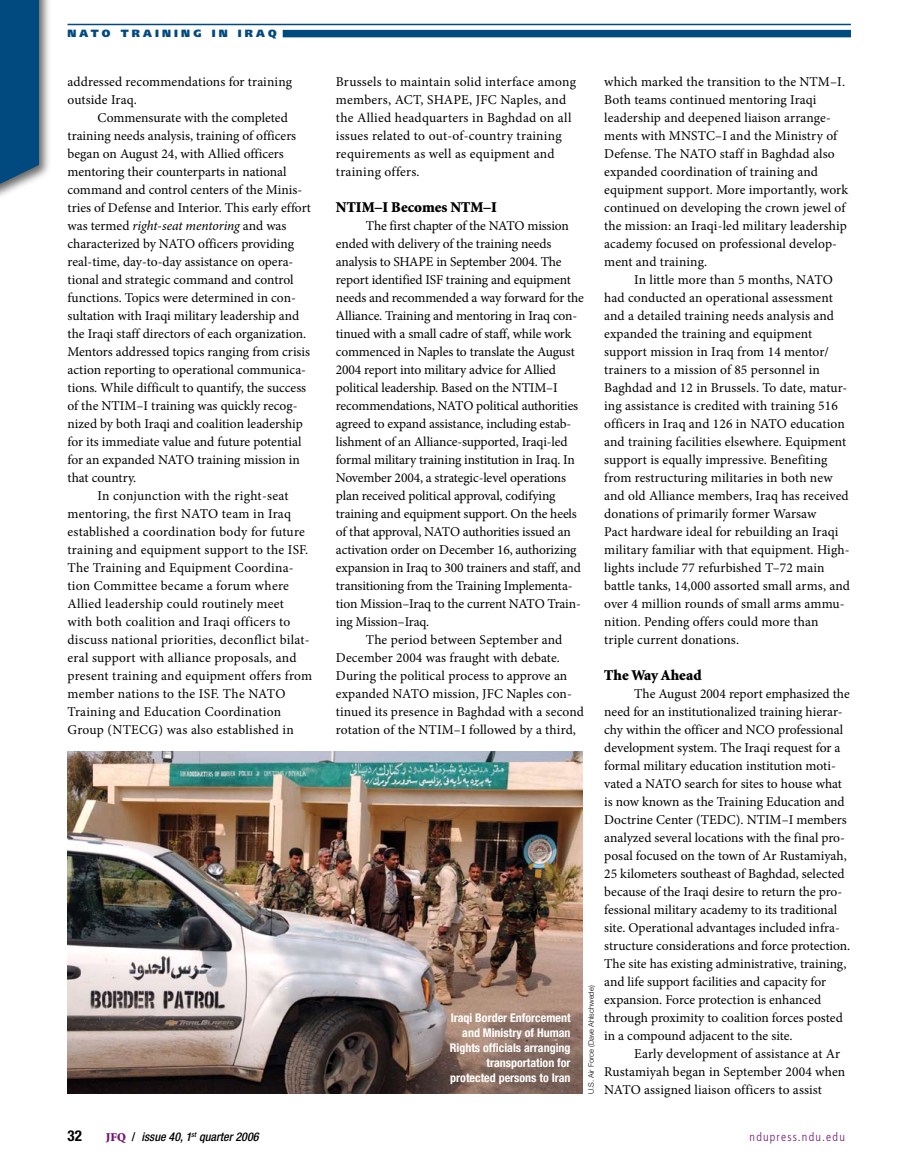
<style>
.page{position:relative;width:905px;height:1175px;background:#fff}
.page>*{position:absolute;margin:0;border:0;box-sizing:border-box;transform-origin:0 0}
.t1{font:900 15px "Minion Std";color:#000}
.t2{font:700 condensed 15px "Helvetica Neue LT Std";color:#000}
.t3{font:13.5px/18px "Minion Pro";color:#000}
.t4{font:13.5px "Minion Pro";letter-spacing:.02em;color:#000}
.t5{font:italic 13.5px "Minion Pro";letter-spacing:-.01em;color:#000}
.t6{font:700 condensed 12px/15px "Helvetica Neue LT Std";color:#fff;text-align:right}
.t7{font:italic 500 condensed 12px "Helvetica Neue LT Std";color:#000}
.t8{font:300 condensed 12px "Frutiger LT Std";letter-spacing:.1em;color:#701471}
.t9{font:900 10.5px "Frutiger LT Std";letter-spacing:.3em;color:#004a80}
.t10{font:300 7.5px "Helvetica Neue LT Std";color:#000}
.s1{font-style:normal}
.s2{font-family:"Minion Std";font-weight:900;font-style:normal;font-stretch:normal;color:#701471}
</style>
<div class="page">
<hr style="left:68px;top:24px;width:782px;height:1px;background:#004a80">
<div style="left:0;top:0;width:52px;height:209px;background:#000;opacity:.6"></div>
<svg style="left:0;top:0;width:39px;height:197px;background:#175989"></svg>
<div style="left:283px;top:30px;width:567px;height:7px;background:#004a80"></div>
<img style="left:68px;top:752px;width:514px;height:341px">
<p class="t9" style="left:68px;top:27px;width:211px">NAT O T RAIN IN G IN IRAQ</p>
<p class="t3" style="left:68px;top:72px;width:226px">addressed recommendations for training outside Iraq.</p>
<p class="t3" style="left:98px;top:108px;width:192px">Commensurate with the completed</p>
<p class="t3" style="left:68px;top:126px;width:230px">training needs analysis, training of officers</p>
<p class="t3" style="left:68px;top:144px;width:218px">began on August 24, with Allied officers</p>
<p class="t3" style="left:68px;top:162px;width:221px">mentoring their counterparts in national</p>
<p class="t3" style="left:68px;top:180px;width:236px">command and control centers of the Minis-</p>
<p class="t3" style="left:68px;top:198px;width:245px">tries of Defense and Interior. This early effort</p>
<p class="t5" style="left:68px;top:216px;width:220px"><span class="s1">was termed</span> right-seat mentoring <span class="s1">and was</span></p>
<p class="t3" style="left:68px;top:234px;width:228px">characterized by NATO officers providing</p>
<p class="t3" style="left:68px;top:252px;width:227px">real-time, day-to-day assistance on opera-</p>
<p class="t3" style="left:68px;top:270px;width:227px">tional and strategic command and control</p>
<p class="t3" style="left:68px;top:288px;width:230px">functions. Topics were determined in con-</p>
<p class="t3" style="left:68px;top:306px;width:233px">sultation with Iraqi military leadership and</p>
<p class="t3" style="left:68px;top:324px;width:240px">the Iraqi staff directors of each organization.</p>
<p class="t3" style="left:68px;top:342px;width:244px">Mentors addressed topics ranging from crisis</p>
<p class="t3" style="left:68px;top:360px;width:240px">action reporting to operational communica-</p>
<p class="t3" style="left:68px;top:378px;width:240px">tions. While difficult to quantify, the success</p>
<p class="t3" style="left:68px;top:396px;width:231px">of the NTIM–I training was quickly recog-</p>
<p class="t3" style="left:68px;top:414px;width:237px">nized by both Iraqi and coalition leadership</p>
<p class="t3" style="left:68px;top:432px;width:235px">for its immediate value and future potential</p>
<p class="t3" style="left:68px;top:450px;width:234px">for an expanded NATO training mission in</p>
<p class="t3" style="left:68px;top:468px;width:70px">that country.</p>
<p class="t4" style="left:98px;top:486px;width:192px">In conjunction with the right-seat</p>
<p class="t3" style="left:68px;top:504px;width:225px">mentoring, the first NATO team in Iraq</p>
<p class="t3" style="left:68px;top:522px;width:239px">established a coordination body for future</p>
<p class="t3" style="left:68px;top:540px;width:242px">training and equipment support to the ISF.</p>
<p class="t3" style="left:68px;top:558px;width:228px">The Training and Equipment Coordina-</p>
<p class="t4" style="left:68px;top:576px;width:223px">tion Committee became a forum where</p>
<p class="t4" style="left:68px;top:594px;width:218px">Allied leadership could routinely meet</p>
<p class="t4" style="left:68px;top:612px;width:224px">with both coalition and Iraqi officers to</p>
<p class="t4" style="left:68px;top:630px;width:244px">discuss national priorities, deconflict bilat-</p>
<p class="t4" style="left:68px;top:648px;width:230px">eral support with alliance proposals, and</p>
<p class="t3" style="left:68px;top:666px;width:246px">present training and equipment offers from</p>
<p class="t3" style="left:68px;top:684px;width:219px">member nations to the ISF. The NATO</p>
<p class="t4" style="left:68px;top:702px;width:215px">Training and Education Coordination</p>
<p class="t4" style="left:68px;top:720px;width:228px">Group (NTECG) was also established in</p>
<p class="t3" style="left:336px;top:72px;width:242px">Brussels to maintain solid interface among members, ACT, SHAPE, JFC Naples, and the Allied headquarters in Baghdad on all issues related to out-of-country training requirements as well as equipment and training offers.</p>
<p class="t1" style="left:336px;top:199px;width:162px">NTIM–I Becomes NTM–I</p>
<p class="t3" style="left:366px;top:216px;width:204px">The first chapter of the NATO mission</p>
<p class="t3" style="left:336px;top:234px;width:217px">ended with delivery of the training needs</p>
<p class="t3" style="left:336px;top:252px;width:227px">analysis to SHAPE in September 2004. The</p>
<p class="t3" style="left:336px;top:270px;width:236px">report identified ISF training and equipment</p>
<p class="t3" style="left:336px;top:288px;width:249px">needs and recommended a way forward for the</p>
<p class="t3" style="left:336px;top:306px;width:243px">Alliance. Training and mentoring in Iraq con-</p>
<p class="t3" style="left:336px;top:324px;width:237px">tinued with a small cadre of staff, while work</p>
<p class="t3" style="left:336px;top:342px;width:240px">commenced in Naples to translate the August</p>
<p class="t3" style="left:336px;top:360px;width:222px">2004 report into military advice for Allied</p>
<p class="t3" style="left:336px;top:378px;width:223px">political leadership. Based on the NTIM–I</p>
<p class="t3" style="left:336px;top:396px;width:244px">recommendations, NATO political authorities</p>
<p class="t3" style="left:336px;top:414px;width:237px">agreed to expand assistance, including estab-</p>
<p class="t3" style="left:336px;top:432px;width:233px">lishment of an Alliance-supported, Iraqi-led</p>
<p class="t3" style="left:336px;top:450px;width:240px">formal military training institution in Iraq. In</p>
<p class="t3" style="left:336px;top:468px;width:232px">November 2004, a strategic-level operations</p>
<p class="t3" style="left:336px;top:486px;width:221px">plan received political approval, codifying</p>
<p class="t3" style="left:336px;top:504px;width:242px">training and equipment support. On the heels</p>
<p class="t3" style="left:336px;top:522px;width:236px">of that approval, NATO authorities issued an</p>
<p class="t3" style="left:336px;top:540px;width:242px">activation order on December 16, authorizing</p>
<p class="t3" style="left:336px;top:558px;width:246px">expansion in Iraq to 300 trainers and staff, and</p>
<p class="t3" style="left:336px;top:576px;width:238px">transitioning from the Training Implementa-</p>
<p class="t3" style="left:336px;top:594px;width:246px">tion Mission–Iraq to the current NATO Train-</p>
<p class="t3" style="left:336px;top:612px;width:95px">ing Mission–Iraq.</p>
<p class="t3" style="left:366px;top:630px;width:198px">The period between September and</p>
<p class="t3" style="left:336px;top:648px;width:226px">December 2004 was fraught with debate.</p>
<p class="t3" style="left:336px;top:666px;width:233px">During the political process to approve an</p>
<p class="t3" style="left:336px;top:684px;width:237px">expanded NATO mission, JFC Naples con-</p>
<p class="t3" style="left:336px;top:702px;width:249px">tinued its presence in Baghdad with a second</p>
<p class="t3" style="left:336px;top:720px;width:241px">rotation of the NTIM–I followed by a third,</p>
<p class="t6" style="left:450px;top:1010px;width:122px">Iraqi Border Enforcement and Ministry of Human<br>Rights officials arranging transportation for protected persons to Iran</p>
<p class="t10" style="left:586px;top:1094px;width:110px;rotate:-90deg">U.S. Air Force (Dave Ahlschwede)</p>
<p class="t3" style="left:604px;top:72px;width:245px">which marked the transition to the NTM–I.<br>Both teams continued mentoring Iraqi leadership and deepened liaison arrange&shy;ments with MNSTC–I and the Ministry of Defense. The NATO staff in Baghdad also expanded coordination of training and equipment support. More importantly, work continued on developing the crown jewel of the mission: an Iraqi-led military leadership academy focused on professional develop&shy;ment and training.</p>
<p class="t3" style="left:604px;top:270px;width:247px;text-indent:30px">In little more than 5 months, NATO had conducted an operational assessment and a detailed training needs analysis and expanded the training and equipment support mission in Iraq from 14 mentor/ trainers to a mission of 85 personnel in Baghdad and 12 in Brussels. To date, matur&shy;ing assistance is credited with training 516 officers in Iraq and 126 in NATO education and training facilities elsewhere. Equipment support is equally impressive. Benefiting from restructuring militaries in both new and old Alliance members, Iraq has received donations of primarily former Warsaw<br>Pact hardware ideal for rebuilding an Iraqi military familiar with that equipment. High&shy;lights include 77 refurbished T–72 main battle tanks, 14,000 assorted small arms, and over 4 million rounds of small arms ammu&shy;nition. Pending offers could more than triple current donations.</p>
<p class="t1" style="left:604px;top:667px;width:99px">The Way Ahead</p>
<p class="t3" style="left:604px;top:684px;width:248px;text-indent:30px">The August 2004 report emphasized the need for an institutionalized training hierar&shy;chy within the officer and NCO professional development system. The Iraqi request for a formal military education institution moti&shy;vated a NATO search for sites to house what is now known as the Training Education and Doctrine Center (TEDC). NTIM–I members analyzed several locations with the final pro&shy;posal focused on the town of Ar Rustamiyah, 25 kilometers southeast of Baghdad, selected because of the Iraqi desire to return the pro&shy;fessional military academy to its traditional site. Operational advantages included infra&shy;structure considerations and force protection.<br>The site has existing administrative, training, and life support facilities and capacity for expansion. Force protection is enhanced through proximity to coalition forces posted in a compound adjacent to the site.</p>
<p class="t3" style="left:604px;top:1044px;width:242px;text-indent:30px">Early development of assistance at Ar<br>Rustamiyah began in September 2004 when</p>
<p class="t3" style="left:604px;top:1080px;width:219px">NATO assigned liaison officers to assist</p>
<p class="t2" style="left:68px;top:1126px;width:16px">32</p>
<p class="t7" style="left:106px;top:1129px;width:154px"><span class="s2">JFQ</span> <span class="s1">/</span> issue 40, 1<sup>st</sup> quarter 2006</p>
<p class="t8" style="left:749px;top:1130px;width:97px">ndupress.ndu.edu</p>
</div>
